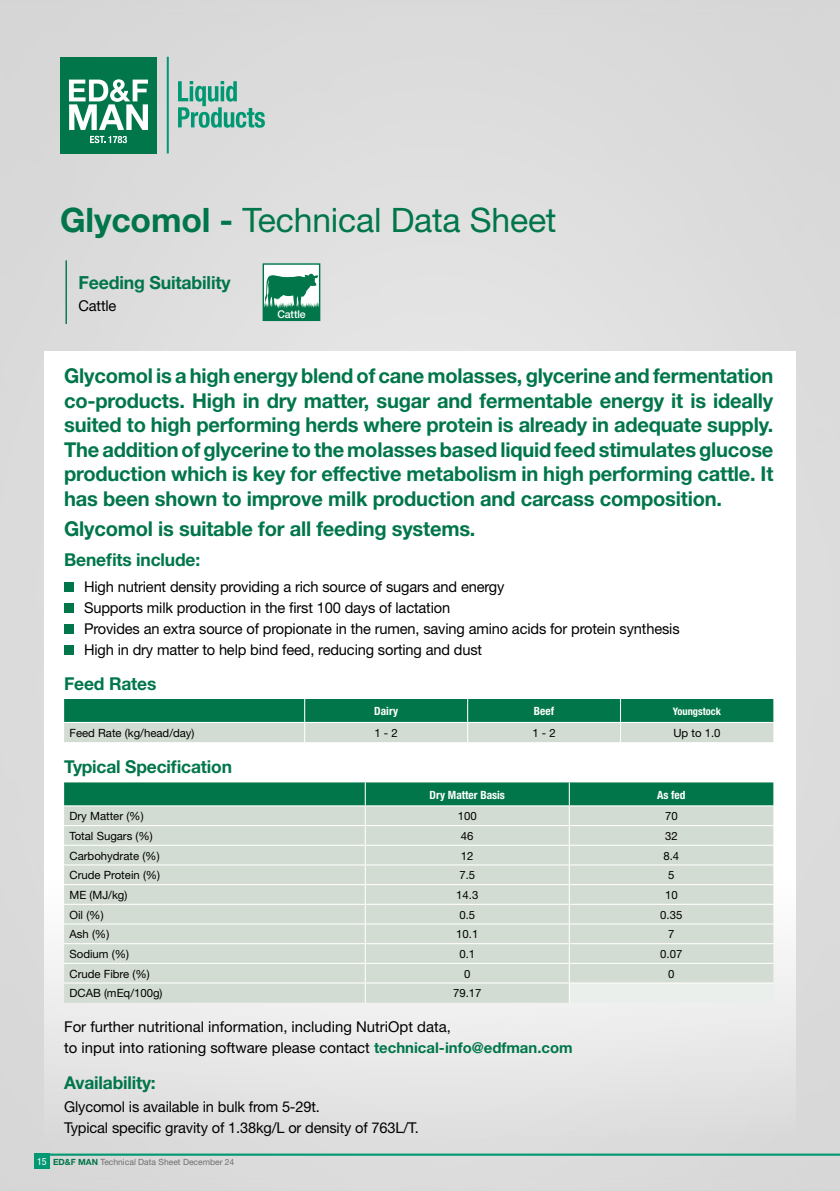
<style>
.page{position:relative;width:840px;height:1191px;background:#dbdbdb}
.page>*{position:absolute;margin:0;border:0;box-sizing:border-box;transform-origin:0 0}
.t1{font:33.6px "Helvetica Neue";letter-spacing:-.005em;color:#00764a}
.t2{font:700 20.4px/24.6px "Helvetica Neue";letter-spacing:-.01em;color:#00764a;text-align:justify}
.t3{font:700 18px "Helvetica Neue";letter-spacing:-.01em;color:#00764a}
.t4{font:700 17.8px "Helvetica Neue";letter-spacing:-.01em;color:#00764a}
.t5{font:15px/21px "Helvetica Neue";letter-spacing:-.01em;color:#000}
.t6{font:11.4px "Helvetica Neue";color:#000}
.t7{font:700 condensed 11.4px "Helvetica Neue";color:#fff}
.t8{font:500 10.6px "Helvetica Neue";letter-spacing:-.01em;color:#fff}
.t9{font:700 condensed 10.4px "Helvetica Neue";color:#fff}
.t10{font:8.6px "Helvetica Neue";color:#706f6f}
.s1{font-weight:700}
.s2{font-weight:700;color:#00764a}
.s3{font-stretch:condensed;font-size:10px;color:#fff}
</style>
<div class="page">
<hr style="left:34px;top:1153px;width:805px;height:2px;background:#009872">
<div style="left:34px;top:1153px;width:16px;height:16px;background:#009872"></div>
<div style="left:44px;top:351px;width:750px;height:791px;background:linear-gradient(to bottom,#fff,#eaebea)"></div>
<div style="left:64px;top:582px;width:10px;height:9px;background:#00764a"></div>
<div style="left:64px;top:603px;width:10px;height:9px;background:#00764a"></div>
<div style="left:64px;top:624px;width:10px;height:9px;background:#00764a"></div>
<div style="left:64px;top:645px;width:10px;height:10px;background:#00764a"></div>
<svg style="left:64px;top:699px;width:708px;height:43px;background:#63a68b"></svg>
<svg style="left:64px;top:782px;width:708px;height:220px;background:#bfd3c6"></svg>
<hr style="left:65px;top:260px;width:2px;height:64px;background:#00764a">
<div style="left:262px;top:263px;width:58px;height:58px;background:#fff;border:1px solid #00764a"></div>
<div style="left:263px;top:308px;width:56px;height:12px;background:#00764a"></div>
<svg style="left:263px;top:274px;width:56px;height:34px"></svg>
<svg style="left:178px;top:81px;width:87px;height:47px;background:#8bc2b4"></svg>
<hr style="left:167px;top:57px;width:2px;height:96px;background:#009872">
<div style="left:60px;top:57px;width:97px;height:96px;background:#00764a"></div>
<svg style="left:90px;top:136px;width:37px;height:7px"></svg>
<svg style="left:69px;top:79px;width:79px;height:51px"></svg>
<h1 class="t1" style="left:60px;top:200px;width:497px"><span class="s1">Glycomol -</span> Technical Data Sheet</h1>
<p class="t3" style="left:78px;top:272px;width:154px">Feeding Suitability</p>
<p class="t5" style="left:78px;top:295px;width:39px">Cattle</p>
<p class="t8" style="left:277px;top:308px;width:30px">Cattle</p>
<p class="t2" style="left:64px;top:363px;width:710px">Glycomol is a high energy blend of cane molasses, glycerine and fermentation co-products. High in dry matter, sugar and fermentable energy it is ideally suited to high performing herds where protein is already in adequate supply.<br>The addition of glycerine to the molasses based liquid feed stimulates glucose production which is key for effective metabolism in high performing cattle. It has been shown to improve milk production and carcass composition.</p>
<h2 class="t2" style="left:64px;top:516px;width:412px">Glycomol is suitable for all feeding systems.</h2>
<p class="t4" style="left:64px;top:549px;width:137px">Benefits include:</p>
<p class="t5" style="left:84px;top:575px;width:596px">High nutrient density providing a rich source of sugars and energy<br>Supports milk production in the first 100 days of lactation<br>Provides an extra source of propionate in the rumen, saving amino acids for protein synthesis High in dry matter to help bind feed, reducing sorting and dust</p>
<p class="t4" style="left:64px;top:672px;width:94px">Feed Rates</p>
<p class="t7" style="left:374px;top:704px;width:25px">Dairy</p>
<p class="t7" style="left:533px;top:704px;width:22px">Beef</p>
<p class="t9" style="left:672px;top:705px;width:49px">Youngstock</p>
<p class="t6" style="left:69px;top:726px;width:126px">Feed Rate (kg/head/day)</p>
<p class="t6" style="left:374px;top:726px;width:25px">1 - 2</p>
<p class="t6" style="left:532px;top:726px;width:25px">1 - 2</p>
<p class="t6" style="left:673px;top:726px;width:49px">Up to 1.0</p>
<p class="t4" style="left:64px;top:755px;width:169px">Typical Specification</p>
<p class="t7" style="left:429px;top:787px;width:77px">Dry Matter Basis</p>
<p class="t7" style="left:656px;top:787px;width:30px">As fed</p>
<p class="t6" style="left:69px;top:809px;width:76px">Dry Matter (%)</p>
<p class="t6" style="left:457px;top:809px;width:20px">100</p>
<p class="t6" style="left:664px;top:809px;width:14px">70</p>
<p class="t6" style="left:69px;top:829px;width:85px">Total Sugars (%)</p>
<p class="t6" style="left:460px;top:829px;width:14px">46</p>
<p class="t6" style="left:664px;top:829px;width:14px">32</p>
<p class="t6" style="left:69px;top:848px;width:92px">Carbohydrate (%)</p>
<p class="t6" style="left:460px;top:848px;width:14px">12</p>
<p class="t6" style="left:663px;top:848px;width:17px">8.4</p>
<p class="t6" style="left:69px;top:868px;width:92px">Crude Protein (%)</p>
<p class="t6" style="left:459px;top:868px;width:17px">7.5</p>
<p class="t6" style="left:667px;top:868px;width:8px">5</p>
<p class="t6" style="left:69px;top:888px;width:59px">ME (MJ/kg)</p>
<p class="t6" style="left:456px;top:888px;width:24px">14.3</p>
<p class="t6" style="left:664px;top:888px;width:14px">10</p>
<p class="t6" style="left:69px;top:907px;width:36px">Oil (%)</p>
<p class="t6" style="left:459px;top:907px;width:17px">0.5</p>
<p class="t6" style="left:660px;top:907px;width:24px">0.35</p>
<p class="t6" style="left:69px;top:927px;width:41px">Ash (%)</p>
<p class="t6" style="left:456px;top:927px;width:24px">10.1</p>
<p class="t6" style="left:667px;top:927px;width:8px">7</p>
<p class="t6" style="left:69px;top:947px;width:61px">Sodium (%)</p>
<p class="t6" style="left:459px;top:947px;width:17px">0.1</p>
<p class="t6" style="left:660px;top:947px;width:24px">0.07</p>
<p class="t6" style="left:69px;top:966px;width:82px">Crude Fibre (%)</p>
<p class="t6" style="left:464px;top:966px;width:8px">0</p>
<p class="t6" style="left:667px;top:966px;width:8px">0</p>
<p class="t6" style="left:69px;top:986px;width:95px">DCAB (mEq/100g)</p>
<p class="t6" style="left:453px;top:986px;width:30px">79.17</p>
<p class="t5" style="left:64px;top:1016px;width:510px;line-height:20.4px">For further nutritional information, including NutriOpt data,<br>to input into rationing software please contact <span class="s2">technical-info@edfman.com</span></p>
<p class="t4" style="left:64px;top:1071px;width:93px">Availability:</p>
<p class="t5" style="left:64px;top:1095px;width:356px">Glycomol is available in bulk from 5-29t.<br>Typical specific gravity of 1.38kg/L or density of 763L/T.</p>
<p class="t10" style="left:37px;top:1156px;width:199px"><span class="s3">15</span> <span class="s2">ED&amp;F MAN</span> Technical Data Sheet December 24</p>
</div>
